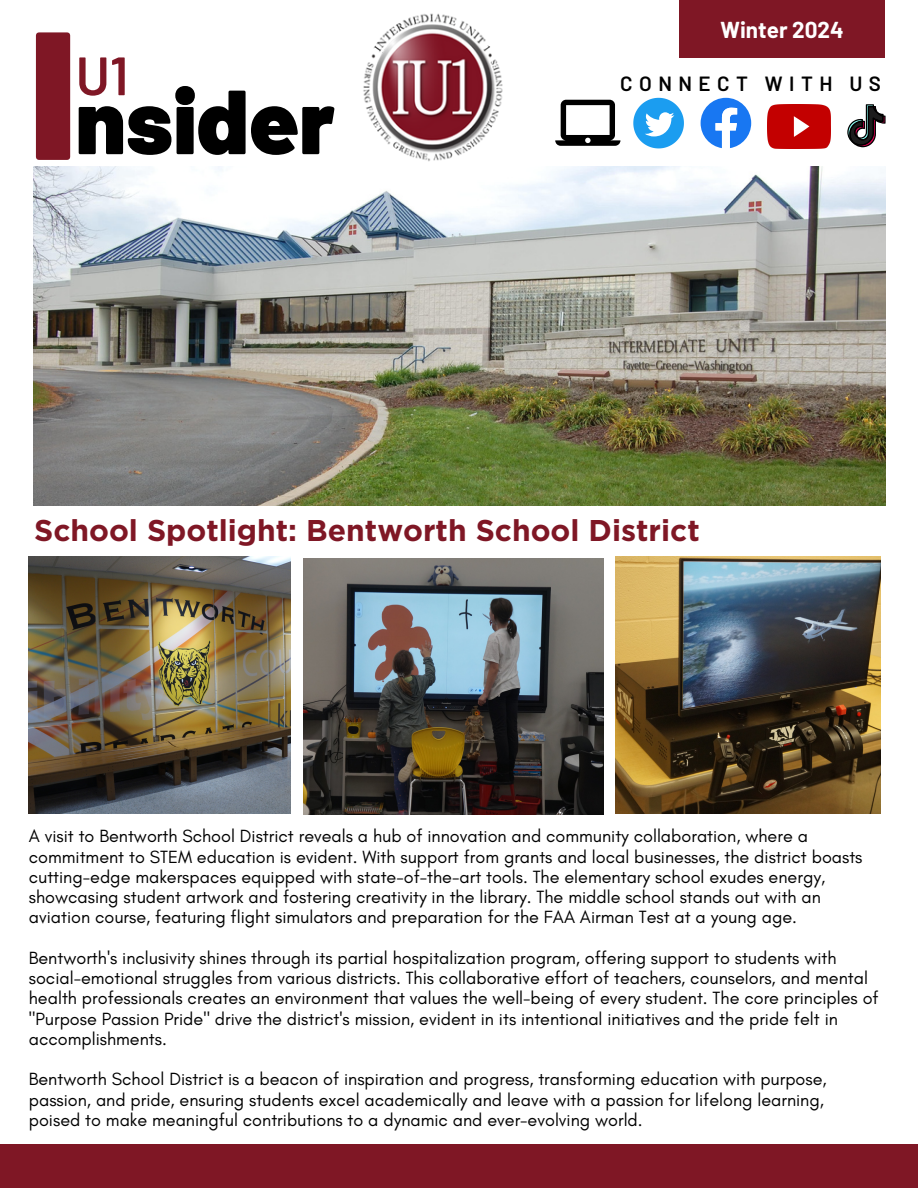
<style>
.page{position:relative;width:918px;height:1188px;background:#fff}
.page>*{position:absolute;margin:0;border:0;box-sizing:border-box;transform-origin:0 0}
.t1{font:900 182.1px "Barlow";color:#7f1725}
.t2{font:900 90.75px "Barlow";color:#000}
.t3{font:600 54px "Barlow";color:#7f1725}
.t4{font:700 30px "Gotham";color:#7f1725}
.t5{font:700 22.5px "Barlow";color:#fff}
.t6{font:600 20.55px "Barlow";letter-spacing:.315em;color:#000}
.t7{font:18px/20.2px "Glacial Indifference";color:#000}
</style>
<div class="page">
<img style="left:34px;top:166px;width:851px;height:340px">
<div style="left:679px;top:0;width:206px;height:58px;background:#7f1725"></div>
<div style="left:0;top:1145px;width:918px;height:43px;background:#7f1725"></div>
<svg style="left:701px;top:98px;width:50px;height:50px"></svg>
<svg style="left:633px;top:98px;width:51px;height:50px"></svg>
<svg style="left:555px;top:100px;width:65px;height:46px"></svg>
<img style="left:359px;top:13px;width:151px;height:154px">
<img style="left:29px;top:557px;width:262px;height:256px">
<img style="left:616px;top:557px;width:264px;height:256px">
<img style="left:303px;top:559px;width:301px;height:255px">
<img style="left:768px;top:104px;width:63px;height:44px">
<svg style="left:847px;top:104px;width:39px;height:44px"></svg>
<p class="t1" style="left:29px;top:-22px;width:50px">I</p>
<h1 class="t3" style="left:76px;top:41px;width:54px">U1</h1>
<h2 class="t2" style="left:76px;top:63px;width:261px">nsider</h2>
<p class="t5" style="left:721px;top:15px;width:125px">Winter 2024</p>
<h4 class="t6" style="left:620px;top:70px;width:262px">CONNECT WITH US</h4>
<p class="t4" style="left:34px;top:513px;width:667px">School Spotlight: Bentworth School District</p>
<p class="t7" style="left:29px;top:826px;width:835px">A visit to Bentworth School District reveals a hub of innovation and community collaboration, where a commitment to STEM education is evident. With support from grants and local businesses, the district boasts cutting-edge makerspaces equipped with state-of-the-art tools. The elementary school exudes energy, showcasing student artwork and fostering creativity in the library. The middle school stands out with an aviation course, featuring flight simulators and preparation for the FAA Airman Test at a young age.</p>
<p class="t7" style="left:29px;top:947px;width:851px">Bentworth's inclusivity shines through its partial hospitalization program, offering support to students with social-emotional struggles from various districts. This collaborative effort of teachers, counselors, and mental health professionals creates an environment that values the well-being of every student. The core principles of "Purpose Passion Pride" drive the district's mission, evident in its intentional initiatives and the pride felt in accomplishments.</p>
<p class="t7" style="left:29px;top:1069px;width:799px">Bentworth School District is a beacon of inspiration and progress, transforming education with purpose, passion, and pride, ensuring students excel academically and leave with a passion for lifelong learning, poised to make meaningful contributions to a dynamic and ever-evolving world.</p>
</div>
